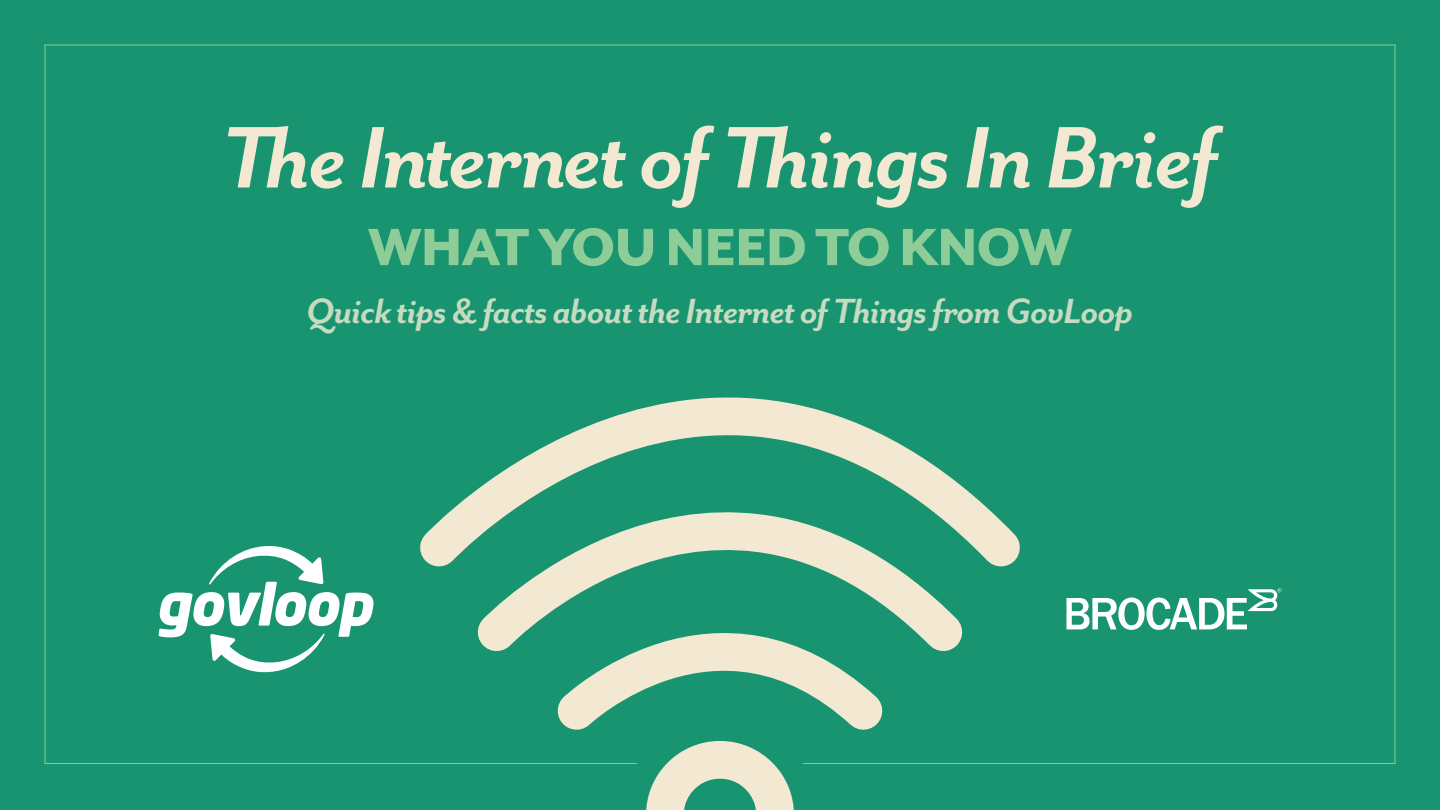
<style>
.page{position:relative;width:1440px;height:810px;background:#199470}
.page>*{position:absolute;margin:0;border:0;box-sizing:border-box;transform-origin:0 0}
.t1{font:italic 700 100.57px "Mr Eaves San OT";letter-spacing:-.02em;color:#f3e9d2}
.t2{font:800 60.38px "Mr Eaves San OT";letter-spacing:-.02em;color:#8ecd97}
.t3{font:italic 700 40.28px "Mr Eaves San OT";letter-spacing:-.02em;color:#c6dbc0}
</style>
<div class="page">
<svg style="left:159px;top:546px;width:215px;height:127px"></svg>
<svg style="left:1066px;top:588px;width:215px;height:42px"></svg>
<svg style="left:646px;top:764px;width:148px;height:46px"></svg>
<svg style="left:477px;top:601px;width:486px;height:50px"></svg>
<svg style="left:539px;top:601px;width:378px;height:163px"></svg>
<svg style="left:420px;top:397px;width:600px;height:204px"></svg>
<h1 class="t1" style="left:222px;top:103px;width:998px">The Internet of Things In Brief</h1>
<h2 class="t2" style="left:368px;top:214px;width:706px">WHAT YOU NEED TO KNOW</h2>
<p class="t3" style="left:307px;top:289px;width:828px">Quick tips &amp; facts about the Internet of Things from GovLoop</p>
</div>
